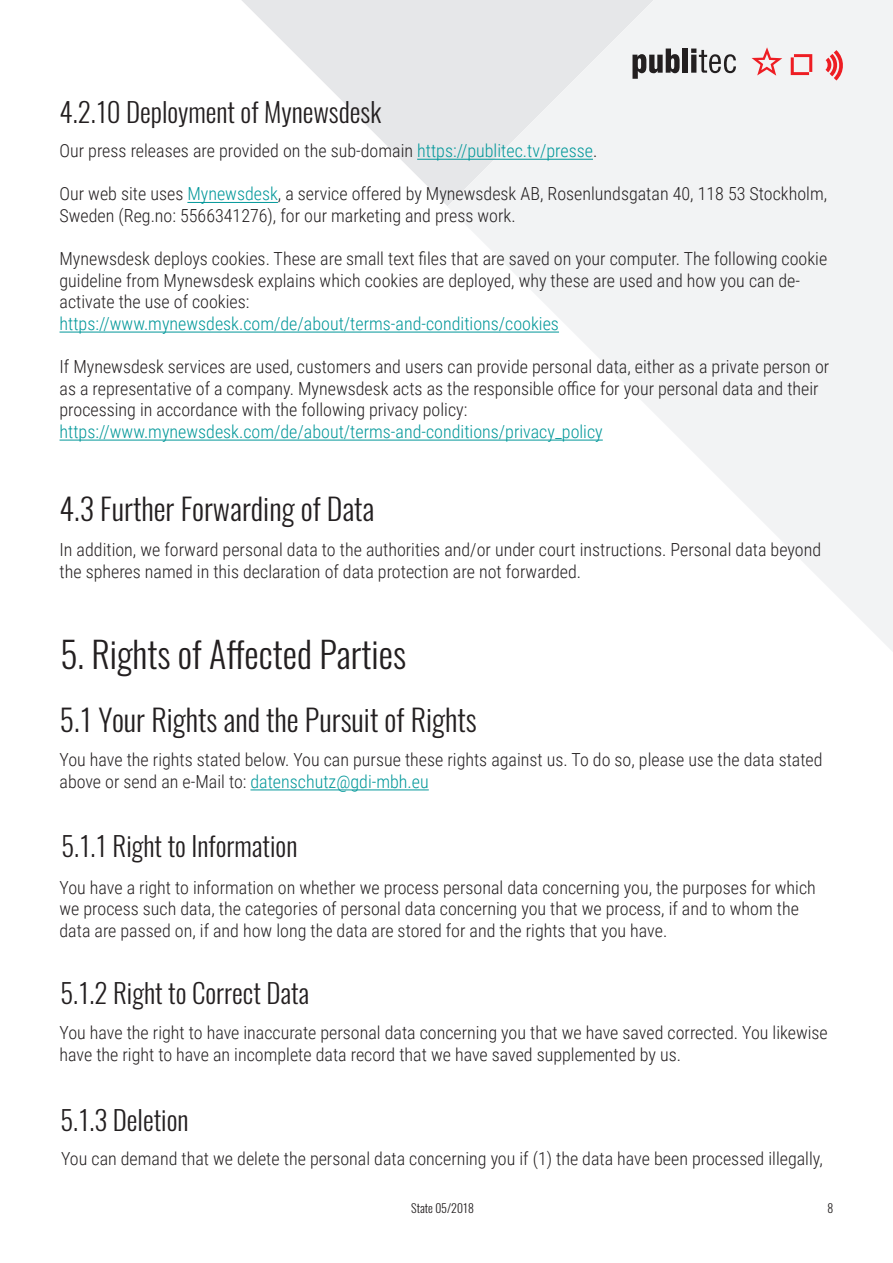
<style>
.page{position:relative;width:893px;height:1263px;background:#fff}
.page>*{position:absolute;margin:0;border:0;box-sizing:border-box;transform-origin:0 0}
.t1{font:300 36px "publitec Oswald";color:#231f20}
.t2{font:300 30px "publitec Oswald";color:#231f20}
.t3{font:300 27px "publitec Oswald";color:#231f20}
.t4{font:300 18px/21.6px "publitec Roboto Condensed";color:#231f20}
.t5{font:300 18px "publitec Roboto Condensed";color:#009799}
.t6{font:300 12px "publitec Oswald";color:#231f20}
.s1{color:#009799}
</style>
<div class="page">
<svg style="left:448px;top:0;width:445px;height:651px;fill:#f2f3f4"></svg>
<svg style="left:241px;top:0;width:413px;height:206px;fill:#e6e7e9"></svg>
<svg style="left:632px;top:49px;width:48px;height:30px"></svg>
<div style="left:682px;top:49px;width:6px;height:24px;background:#231f20"></div>
<svg style="left:691px;top:49px;width:45px;height:24px"></svg>
<svg style="left:751px;top:47px;width:31px;height:29px"></svg>
<svg style="left:791px;top:54px;width:21px;height:21px"></svg>
<svg style="left:825px;top:50px;width:20px;height:31px"></svg>
<hr style="left:417px;top:159px;width:176px;height:1px;background:#009799">
<hr style="left:187px;top:202px;width:91px;height:1px;background:#009799">
<hr style="left:60px;top:332px;width:499px;height:1px;background:#009799">
<hr style="left:60px;top:440px;width:543px;height:1px;background:#009799">
<hr style="left:250px;top:789px;width:179px;height:1px;background:#009799">
<h3 class="t3" style="left:60px;top:88px;width:323px">4.2.10 Deployment of Mynewsdesk</h3>
<p class="t4" style="left:60px;top:139px;width:539px">Our press releases are provided on the sub-domain <span class="s1">https://publitec.tv/presse</span>.</p>
<p class="t4" style="left:60px;top:182px;width:769px">Our web site uses <span class="s1">Mynewsdesk</span>, a service offered by Mynewsdesk AB, Rosenlundsgatan 40, 118 53 Stockholm,<br>Sweden (Reg.no: 5566341276), for our marketing and press work.</p>
<p class="t4" style="left:60px;top:247px;width:769px">Mynewsdesk deploys cookies. These are small text files that are saved on your computer. The following cookie guideline from Mynewsdesk explains which cookies are deployed, why these are used and how you can de&shy;activate the use of cookies:</p>
<p class="t5" style="left:60px;top:311px;width:501px">https://www.mynewsdesk.com/de/about/terms-and-conditions/cookies</p>
<p class="t4" style="left:60px;top:355px;width:771px">If Mynewsdesk services are used, customers and users can provide personal data, either as a private person or as a representative of a company. Mynewsdesk acts as the responsible office for your personal data and their processing in accordance with the following privacy policy:</p>
<p class="t5" style="left:60px;top:419px;width:545px">https://www.mynewsdesk.com/de/about/terms-and-conditions/privacy_policy</p>
<h2 class="t2" style="left:60px;top:482px;width:316px">4.3 Further Forwarding of Data</h2>
<p class="t4" style="left:60px;top:538px;width:763px">In addition, we forward personal data to the authorities and/or under court instructions. Personal data beyond the spheres named in this declaration of data protection are not forwarded.</p>
<h1 class="t1" style="left:60px;top:622px;width:348px">5. Rights of Affected Parties</h1>
<h2 class="t2" style="left:60px;top:693px;width:419px">5.1 Your Rights and the Pursuit of Rights</h2>
<p class="t4" style="left:60px;top:748px;width:765px">You have the rights stated below. You can pursue these rights against us. To do so, please use the data stated above or send an e-Mail to: <span class="s1">datenschutz@gdi-mbh.eu</span></p>
<h3 class="t3" style="left:61px;top:822px;width:238px">5.1.1 Right to Information</h3>
<p class="t4" style="left:60px;top:876px;width:758px">You have a right to information on whether we process personal data concerning you, the purposes for which we process such data, the categories of personal data concerning you that we process, if and to whom the data are passed on, if and how long the data are stored for and the rights that you have.</p>
<h3 class="t3" style="left:60px;top:969px;width:251px">5.1.2 Right to Correct Data</h3>
<p class="t4" style="left:60px;top:1021px;width:770px">You have the right to have inaccurate personal data concerning you that we have saved corrected. You likewise have the right to have an incomplete data record that we have saved supplemented by us.</p>
<h3 class="t3" style="left:60px;top:1096px;width:130px">5.1.3 Deletion</h3>
<p class="t4" style="left:61px;top:1147px;width:763px">You can demand that we delete the personal data concerning you if (1) the data have been processed illegally,</p>
<p class="t6" style="left:411px;top:1198px;width:64px">State 05/2018</p>
<p class="t6" style="left:827px;top:1198px;width:7px">8</p>
</div>
